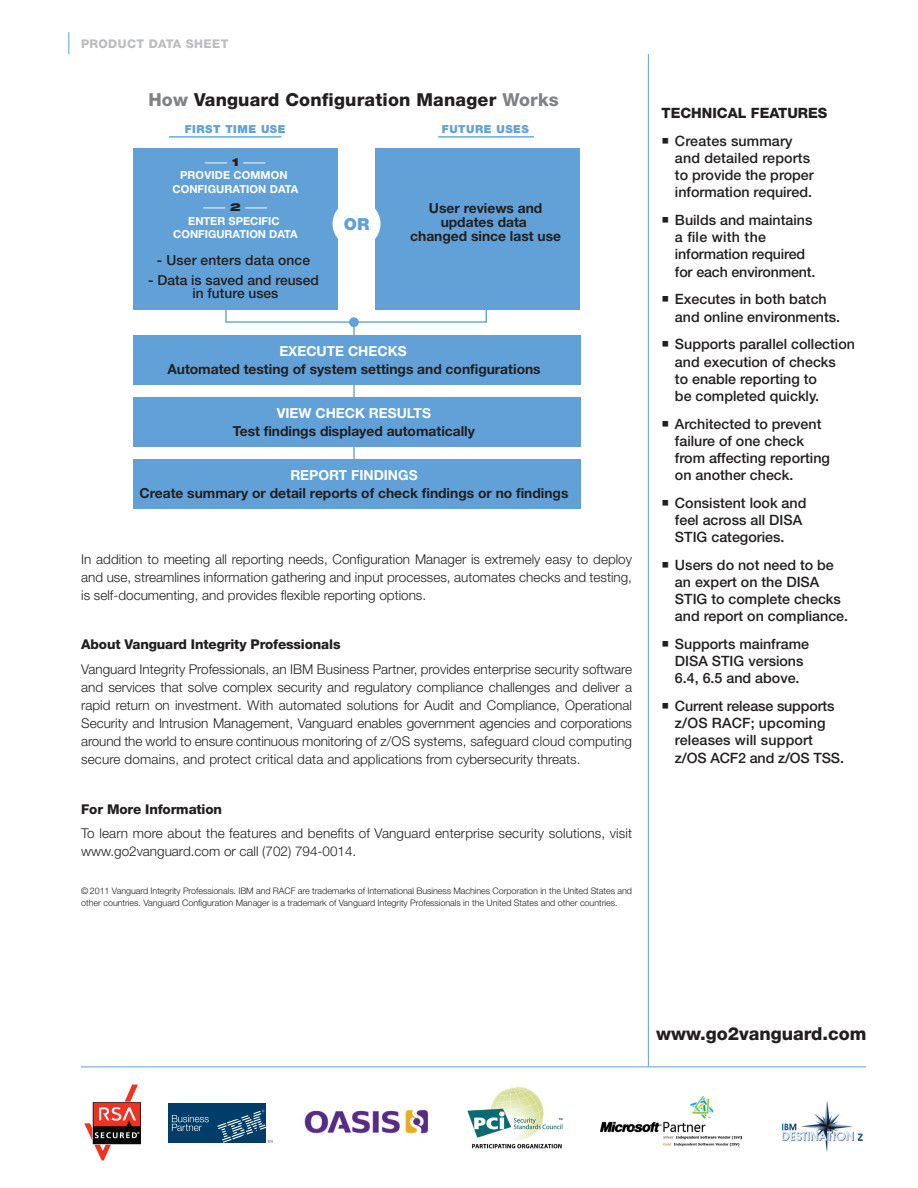
<style>
.page{position:relative;width:918px;height:1188px;background:#fff}
.page>*{position:absolute;margin:0;border:0;box-sizing:border-box;transform-origin:0 0}
.t1{font:800 18px "Helvetica Neue";letter-spacing:.01em;color:#231f20}
.t2{font:800 18px "Helvetica Neue LT Pro";color:#231f20}
.t3{font:900 16.5px "Helvetica Neue";color:#61a1d7}
.t4{font:500 14.25px/17.1px "Helvetica Neue LT Pro";color:#231f20}
.t5{font:800 14.25px "Helvetica Neue LT Pro";color:#231f20}
.t6{font:700 13.8px/13.8px "Helvetica Neue";color:#231f20;text-align:center}
.t7{font:500 13.8px/13.8px "Helvetica Neue";color:#231f20;text-align:center}
.t8{font:700 13.8px "Helvetica Neue";color:#fff}
.t9{font:300 13.5px/18px "Helvetica Neue LT Pro";color:#231f20;text-align:justify}
.t10{font:800 13.5px "Helvetica Neue LT Pro";letter-spacing:-.01em;color:#231f20}
.t11{font:800 12px "Helvetica Neue LT Pro";letter-spacing:.03em;color:#bcbdc0}
.t12{font:700 11.1px/13.2px "Helvetica Neue";color:#fff;text-align:center}
.t13{font:900 11.1px "Helvetica Neue";letter-spacing:.05em;color:#61a1d7}
.t14{font:300 9px/12px "Helvetica Neue LT Pro";letter-spacing:-.005em;color:#231f20}
.s1{color:#808285}
.s2{font-weight:400;font-stretch:expanded}
.s3{font-weight:900;font-stretch:expanded;color:#231f20}
</style>
<div class="page">
<img style="left:84px;top:1084px;width:57px;height:77px">
<img style="left:304px;top:1109px;width:124px;height:25px">
<img style="left:467px;top:1086px;width:96px;height:63px">
<div style="left:168px;top:1104px;width:98px;height:39px;background:#003e69"></div>
<svg style="left:172px;top:1115px;width:37px;height:16px"></svg>
<svg style="left:217px;top:1110px;width:55px;height:33px"></svg>
<img style="left:781px;top:1101px;width:82px;height:51px">
<img style="left:601px;top:1096px;width:141px;height:51px">
<hr style="left:81px;top:1066px;width:785px;height:1px;background:#61a1d7">
<div style="left:133px;top:335px;width:447px;height:50px;background:#61a1d7"></div>
<div style="left:133px;top:148px;width:205px;height:162px;background:#61a1d7"></div>
<div style="left:375px;top:148px;width:205px;height:162px;background:#61a1d7"></div>
<div style="left:333px;top:200px;width:48px;height:48px;background:#fff;border-radius:50%"></div>
<div style="left:133px;top:398px;width:447px;height:49px;background:#61a1d7"></div>
<div style="left:133px;top:460px;width:447px;height:49px;background:#61a1d7"></div>
<hr style="left:169px;top:136px;width:113px;height:2px;background:#61a1d7">
<hr style="left:438px;top:136px;width:96px;height:2px;background:#61a1d7">
<hr style="left:353px;top:323px;width:2px;height:147px;background:#61a1d7">
<div style="left:349px;top:317px;width:10px;height:10px;background:#61a1d7;border-radius:50%"></div>
<svg style="left:68px;top:32px;width:1px;height:22px"></svg>
<hr style="left:648px;top:54px;width:1px;height:1012px;background:#61a1d7">
<p class="t11" style="left:81px;top:37px;width:149px">PRODUCT DATA SHEET</p>
<h1 class="t1" style="left:148px;top:89px;width:412px"><span class="s1">How</span> Vanguard Configuration Manager <span class="s1">Works</span></h1>
<p class="t13" style="left:185px;top:122px;width:102px">FIRST TIME USE</p>
<p class="t13" style="left:442px;top:122px;width:89px">FUTURE USES</p>
<p class="t12" style="left:172px;top:155px;width:128px"><span class="s2">—</span> <span class="s3">1</span> <span class="s2">—<br></span>PROVIDE COMMON<br>CONFIGURATION DATA</p>
<p class="t12" style="left:173px;top:201px;width:126px"><span class="s2">—</span> <span class="s3">2</span> <span class="s2">—<br></span>ENTER SPECIFIC<br>CONFIGURATION DATA</p>
<p class="t6" style="left:410px;top:201px;width:152px">User reviews and updates data<br>changed since last use</p>
<p class="t3" style="left:344px;top:214px;width:27px">OR</p>
<p class="t7" style="left:157px;top:253px;width:155px">- User enters data once</p>
<p class="t7" style="left:148px;top:273px;width:172px">- Data is saved and reused in future uses</p>
<p class="t8" style="left:279px;top:343px;width:129px">EXECUTE CHECKS</p>
<p class="t6" style="left:167px;top:362px;width:375px">Automated testing of system settings and configurations</p>
<p class="t8" style="left:277px;top:405px;width:156px">VIEW CHECK RESULTS</p>
<p class="t6" style="left:233px;top:424px;width:244px">Test findings displayed automatically</p>
<p class="t8" style="left:290px;top:467px;width:129px">REPORT FINDINGS</p>
<p class="t6" style="left:140px;top:486px;width:431px">Create summary or detail reports of check findings or no findings</p>
<p class="t9" style="left:81px;top:550px;width:552px">In addition to meeting all reporting needs, Configuration Manager is extremely easy to deploy and use, streamlines information gathering and input processes, automates checks and testing, is self-documenting, and provides flexible reporting options.</p>
<p class="t10" style="left:81px;top:637px;width:261px">About Vanguard Integrity Professionals</p>
<p class="t9" style="left:81px;top:660px;width:552px">Vanguard Integrity Professionals, an IBM Business Partner, provides enterprise security software and services that solve complex security and regulatory compliance challenges and deliver a rapid return on investment. With automated solutions for Audit and Compliance, Operational Security and Intrusion Management, Vanguard enables government agencies and corporations around the world to ensure continuous monitoring of z/OS systems, safeguard cloud computing secure domains, and protect critical data and applications from cybersecurity threats.</p>
<p class="t10" style="left:81px;top:801px;width:142px">For More Information</p>
<p class="t9" style="left:81px;top:824px;width:552px">To learn more about the features and benefits of Vanguard enterprise security solutions, visit www.go2vanguard.com or call (702) 794-0014.</p>
<p class="t14" style="left:81px;top:885px;width:552px">© 2011 Vanguard Integrity Professionals. IBM and RACF are trademarks of International Business Machines Corporation in the United States and other countries. Vanguard Configuration Manager is a trademark of Vanguard Integrity Professionals in the United States and other countries.</p>
<p class="t5" style="left:662px;top:105px;width:21px">Tech</p>
<p class="t5" style="left:702px;top:105px;width:69px">nical Features</p>
<p class="t4" style="left:675px;top:132px;width:140px;text-indent:-13px">○ Creates summary and detailed reports to provide the proper information required.</p>
<p class="t4" style="left:675px;top:212px;width:142px;text-indent:-13px">○ Builds and maintains a file with the information required for each environment.</p>
<p class="t4" style="left:675px;top:291px;width:167px;text-indent:-13px">○ Executes in both batch and online environments.</p>
<p class="t4" style="left:675px;top:336px;width:182px;text-indent:-13px">○ Supports parallel collection and execution of checks<br>to enable reporting to<br>be completed quickly.</p>
<p class="t4" style="left:675px;top:415px;width:156px;text-indent:-13px">○ Architected to prevent failure of one check from affecting reporting on another check.</p>
<p class="t4" style="left:675px;top:494px;width:133px;text-indent:-13px">○ Consistent look and feel across all DISA<br>STIG categories.</p>
<p class="t4" style="left:675px;top:556px;width:175px;text-indent:-13px">○ Users do not need to be an expert on the DISA<br>STIG to complete checks and report on compliance.</p>
<p class="t4" style="left:662px;top:635px;width:149px;text-align:center">○ Supports mainframe<br>DISA STIG versions<br>6.4, 6.5 and above.</p>
<p class="t4" style="left:675px;top:698px;width:170px;text-indent:-13px">○ Current release supports z/OS RACF; upcoming releases will support z/OS ACF2 and z/OS TSS.</p>
<h1 class="t2" style="left:656px;top:1023px;width:212px">www.go2vanguard.com</h1>
</div>
